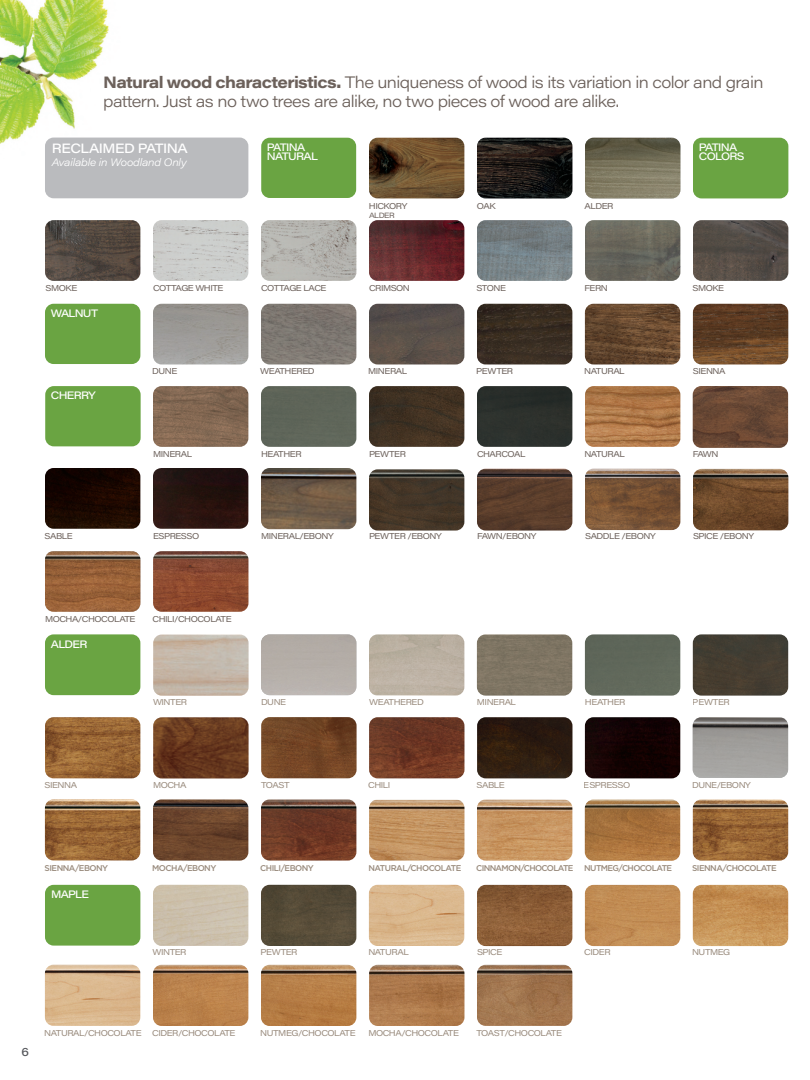
<style>
.page{position:relative;width:810px;height:1080px;background:#fff}
.page>*{position:absolute;margin:0;border:0;box-sizing:border-box;transform-origin:0 0}
.t1{font:300 16.25px/18.8px "Acumin Pro Wide";letter-spacing:-.04em;color:#6c615b}
.t2{font:500 13.25px "Acumin Pro Wide";letter-spacing:-.035em;color:#fff}
.t3{font:500 11.25px "Acumin Pro Wide";color:#54555a}
.t4{font:500 10.62px "Acumin Pro Wide";letter-spacing:-.07em;color:#fff}
.t5{font:italic 300 10.62px "Acumin Pro Wide";letter-spacing:-.02em;color:#fff}
.t6{font:8.38px "Acumin Pro Wide";letter-spacing:-.055em;color:#6c615b}
.t7{font:8.38px "Acumin Pro Wide";letter-spacing:-.055em;color:#998b7d}
.t8{font:500 8.38px "Gotham";letter-spacing:-.06em;color:#998b7d}
.t9{font:500 8.38px "Gotham";letter-spacing:-.08em;color:#998b7d}
.t10{font:7.5px "Acumin Pro Wide";letter-spacing:-.055em;color:#6c615b}
.s1{font-weight:700}
</style>
<div class="page">
<img style="left:0;top:0;width:130px;height:144px">
<img style="left:693px;top:220px;width:95px;height:61px">
<img style="left:585px;top:220px;width:95px;height:61px">
<img style="left:477px;top:220px;width:95px;height:61px">
<img style="left:261px;top:468px;width:95px;height:61px">
<img style="left:369px;top:469px;width:95px;height:62px">
<img style="left:477px;top:386px;width:95px;height:61px">
<img style="left:153px;top:386px;width:95px;height:61px">
<div style="left:45px;top:138px;width:203px;height:60px;background:#babbbe;border-radius:9px"></div>
<div style="left:693px;top:138px;width:95px;height:60px;background:#6aa442;border-radius:9px"></div>
<div style="left:261px;top:138px;width:95px;height:60px;background:#6aa442;border-radius:9px"></div>
<img style="left:585px;top:138px;width:95px;height:60px">
<img style="left:369px;top:138px;width:95px;height:60px">
<img style="left:477px;top:138px;width:95px;height:60px">
<img style="left:153px;top:220px;width:95px;height:61px">
<img style="left:261px;top:220px;width:95px;height:61px">
<img style="left:369px;top:220px;width:95px;height:61px">
<img style="left:45px;top:220px;width:95px;height:61px">
<img style="left:45px;top:965px;width:95px;height:61px">
<img style="left:477px;top:885px;width:95px;height:61px">
<img style="left:261px;top:885px;width:95px;height:61px">
<img style="left:693px;top:885px;width:95px;height:61px">
<img style="left:585px;top:885px;width:95px;height:61px">
<div style="left:45px;top:885px;width:95px;height:61px;background:#6aa442;border-radius:9px"></div>
<img style="left:369px;top:885px;width:95px;height:61px">
<div style="left:45px;top:304px;width:95px;height:60px;background:#6aa442;border-radius:9px"></div>
<img style="left:585px;top:304px;width:95px;height:60px">
<img style="left:693px;top:304px;width:95px;height:60px">
<img style="left:693px;top:469px;width:95px;height:61px">
<img style="left:585px;top:469px;width:95px;height:61px">
<img style="left:45px;top:551px;width:95px;height:61px">
<img style="left:693px;top:386px;width:95px;height:62px">
<img style="left:477px;top:469px;width:95px;height:62px">
<img style="left:153px;top:551px;width:95px;height:61px">
<img style="left:477px;top:965px;width:95px;height:61px">
<img style="left:261px;top:965px;width:95px;height:61px">
<img style="left:369px;top:965px;width:95px;height:61px">
<img style="left:153px;top:965px;width:95px;height:61px">
<img style="left:153px;top:885px;width:95px;height:61px">
<div style="left:45px;top:386px;width:96px;height:60px;background:#6aa442;border-radius:9px"></div>
<img style="left:369px;top:386px;width:95px;height:61px">
<div style="left:261px;top:386px;width:95px;height:61px;background:#5f6559"></div>
<img style="left:153px;top:468px;width:95px;height:61px">
<img style="left:45px;top:468px;width:95px;height:61px">
<img style="left:585px;top:386px;width:95px;height:61px">
<img style="left:261px;top:304px;width:95px;height:60px">
<img style="left:153px;top:304px;width:95px;height:60px">
<img style="left:369px;top:304px;width:95px;height:60px">
<img style="left:477px;top:304px;width:95px;height:60px">
<img style="left:153px;top:799px;width:95px;height:62px">
<img style="left:153px;top:717px;width:96px;height:61px">
<img style="left:153px;top:635px;width:96px;height:61px">
<img style="left:693px;top:799px;width:95px;height:62px">
<img style="left:585px;top:800px;width:95px;height:61px">
<img style="left:477px;top:799px;width:95px;height:62px">
<img style="left:45px;top:799px;width:95px;height:61px">
<img style="left:369px;top:799px;width:95px;height:62px">
<div style="left:45px;top:634px;width:95px;height:61px;background:#6aa442;border-radius:9px"></div>
<div style="left:585px;top:634px;width:95px;height:62px;background:#60685a"></div>
<img style="left:477px;top:634px;width:95px;height:62px">
<img style="left:369px;top:634px;width:95px;height:62px">
<img style="left:261px;top:717px;width:96px;height:61px">
<img style="left:369px;top:717px;width:95px;height:61px">
<img style="left:693px;top:634px;width:95px;height:62px">
<img style="left:477px;top:717px;width:95px;height:61px">
<img style="left:585px;top:717px;width:95px;height:61px">
<img style="left:45px;top:717px;width:95px;height:61px">
<img style="left:693px;top:717px;width:95px;height:61px">
<img style="left:261px;top:799px;width:95px;height:62px">
<p class="t1" style="left:103px;top:72px;width:662px"><span class="s1">Natural wood characteristics.</span> The uniqueness of wood is its variation in color and grain pattern. Just as no two trees are alike, no two pieces of wood are alike.</p>
<p class="t2" style="left:52px;top:139px;width:137px">RECLAIMED PATINA</p>
<p class="t5" style="left:52px;top:155px;width:137px">Available in Woodland Only</p>
<p class="t4" style="left:267px;top:139px;width:40px">PATINA</p>
<p class="t4" style="left:267px;top:149px;width:52px">NATURAL</p>
<p class="t4" style="left:699px;top:139px;width:40px">PATINA</p>
<p class="t4" style="left:699px;top:149px;width:47px">COLORS</p>
<p class="t6" style="left:369px;top:200px;width:40px">HICKORY</p>
<p class="t6" style="left:477px;top:200px;width:20px">OAK</p>
<p class="t6" style="left:585px;top:200px;width:30px">ALDER</p>
<p class="t10" style="left:369px;top:210px;width:27px">ALDER</p>
<p class="t6" style="left:46px;top:283px;width:33px">SMOKE</p>
<p class="t6" style="left:153px;top:283px;width:72px">COTTAGE WHITE</p>
<p class="t6" style="left:261px;top:283px;width:67px">COTTAGE LACE</p>
<p class="t6" style="left:369px;top:283px;width:42px">CRIMSON</p>
<p class="t6" style="left:476px;top:283px;width:31px">STONE</p>
<p class="t6" style="left:584px;top:283px;width:25px">FERN</p>
<p class="t4" style="left:51px;top:305px;width:49px">WALNUT</p>
<p class="t6" style="left:692px;top:283px;width:33px">SMOKE</p>
<p class="t4" style="left:51px;top:388px;width:46px">CHERRY</p>
<p class="t6" style="left:152px;top:365px;width:27px">DUNE</p>
<p class="t6" style="left:260px;top:365px;width:56px">WEATHERED</p>
<p class="t6" style="left:368px;top:365px;width:41px">MINERAL</p>
<p class="t6" style="left:476px;top:365px;width:39px">PEWTER</p>
<p class="t6" style="left:153px;top:448px;width:41px">MINERAL</p>
<p class="t6" style="left:477px;top:448px;width:50px">CHARCOAL</p>
<p class="t6" style="left:261px;top:448px;width:42px">HEATHER</p>
<p class="t6" style="left:369px;top:448px;width:39px">PEWTER</p>
<p class="t6" style="left:44px;top:530px;width:30px">SABLE</p>
<p class="t6" style="left:153px;top:530px;width:48px">ESPRESSO</p>
<p class="t6" style="left:45px;top:613px;width:92px">MOCHA/CHOCOLATE</p>
<p class="t6" style="left:153px;top:613px;width:81px">CHILI/CHOCOLATE</p>
<p class="t4" style="left:51px;top:636px;width:38px">ALDER</p>
<p class="t6" style="left:261px;top:530px;width:74px">MINERAL/EBONY</p>
<p class="t6" style="left:369px;top:530px;width:74px">PEWTER /EBONY</p>
<p class="t6" style="left:477px;top:530px;width:61px">FAWN/EBONY</p>
<p class="t6" style="left:584px;top:365px;width:42px">NATURAL</p>
<p class="t6" style="left:693px;top:365px;width:34px">SIENNA</p>
<p class="t6" style="left:584px;top:448px;width:42px">NATURAL</p>
<p class="t6" style="left:693px;top:448px;width:27px">FAWN</p>
<p class="t6" style="left:585px;top:530px;width:72px">SADDLE /EBONY</p>
<p class="t6" style="left:693px;top:531px;width:63px">SPICE /EBONY</p>
<p class="t7" style="left:153px;top:696px;width:36px">WINTER</p>
<p class="t7" style="left:261px;top:696px;width:27px">DUNE</p>
<p class="t7" style="left:369px;top:696px;width:56px">WEATHERED</p>
<p class="t7" style="left:477px;top:696px;width:41px">MINERAL</p>
<p class="t7" style="left:585px;top:696px;width:42px">HEATHER</p>
<p class="t7" style="left:693px;top:696px;width:39px">PEWTER</p>
<p class="t7" style="left:153px;top:779px;width:35px">MOCHA</p>
<p class="t7" style="left:44px;top:779px;width:34px">SIENNA</p>
<p class="t7" style="left:261px;top:779px;width:30px">TOAST</p>
<p class="t7" style="left:368px;top:779px;width:24px">CHILI</p>
<p class="t7" style="left:476px;top:779px;width:30px">SABLE</p>
<p class="t7" style="left:584px;top:779px;width:48px">ESPRESSO</p>
<p class="t7" style="left:692px;top:779px;width:60px">DUNE/EBONY</p>
<p class="t8" style="left:45px;top:862px;width:65px">SIENNA/EBONY</p>
<p class="t8" style="left:152px;top:862px;width:66px">MOCHA/EBONY</p>
<p class="t8" style="left:260px;top:862px;width:55px">CHILI/EBONY</p>
<p class="t8" style="left:368px;top:862px;width:94px">NATURAL/CHOCOLATE</p>
<p class="t9" style="left:476px;top:862px;width:99px">CINNAMON/CHOCOLATE</p>
<p class="t8" style="left:584px;top:862px;width:89px">NUTMEG/CHOCOLATE</p>
<p class="t8" style="left:692px;top:862px;width:86px">SIENNA/CHOCOLATE</p>
<p class="t4" style="left:51px;top:886px;width:39px">MAPLE</p>
<p class="t7" style="left:152px;top:946px;width:36px">WINTER</p>
<p class="t7" style="left:261px;top:946px;width:39px">PEWTER</p>
<p class="t7" style="left:368px;top:946px;width:42px">NATURAL</p>
<p class="t7" style="left:477px;top:946px;width:27px">SPICE</p>
<p class="t7" style="left:584px;top:946px;width:28px">CIDER</p>
<p class="t7" style="left:692px;top:946px;width:40px">NUTMEG</p>
<p class="t3" style="left:22px;top:1044px;width:9px">6</p>
<p class="t7" style="left:152px;top:1027px;width:85px">CIDER/CHOCOLATE</p>
<p class="t7" style="left:260px;top:1027px;width:97px">NUTMEG/CHOCOLATE</p>
<p class="t7" style="left:368px;top:1027px;width:92px">MOCHA/CHOCOLATE</p>
<p class="t7" style="left:44px;top:1027px;width:99px">NATURAL/CHOCOLATE</p>
<p class="t7" style="left:476px;top:1027px;width:87px">TOAST/CHOCOLATE</p>
</div>
